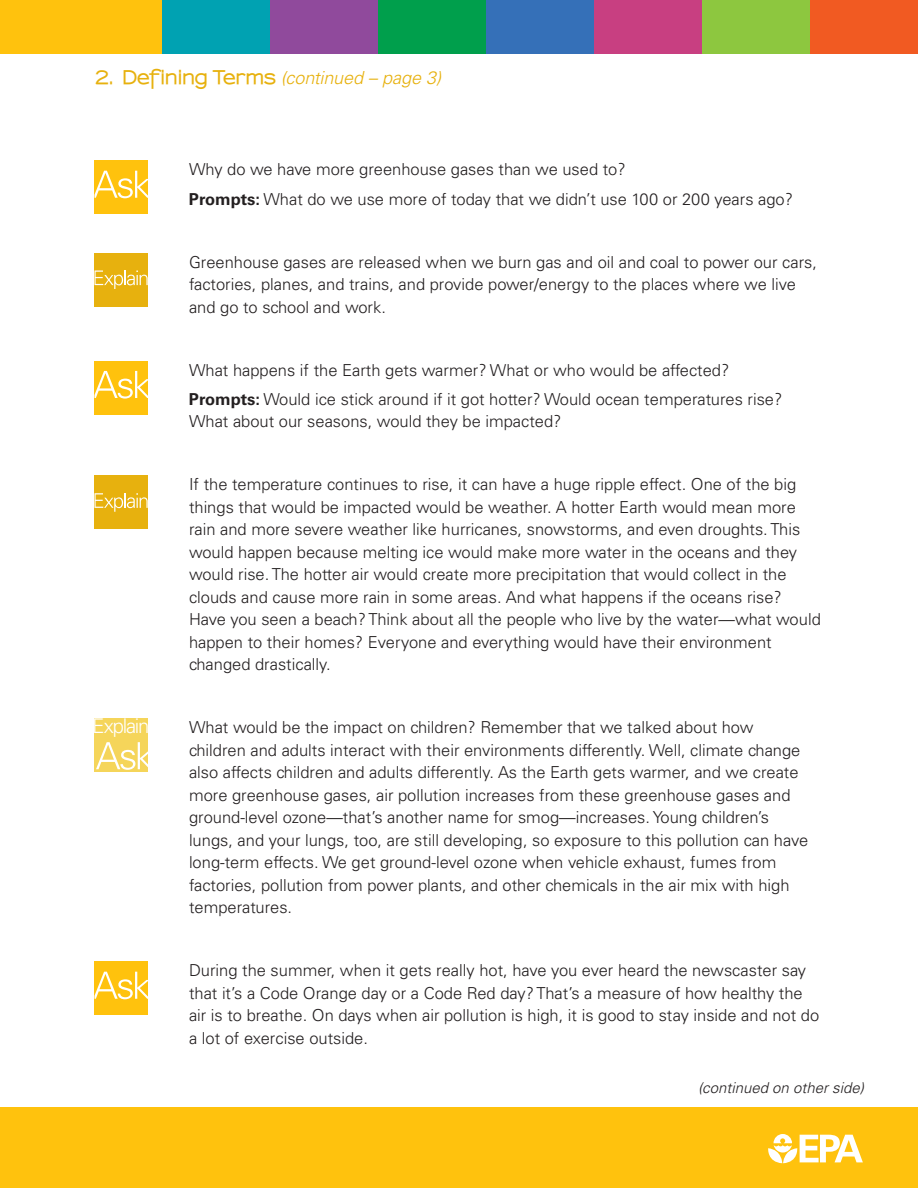
<style>
.page{position:relative;width:918px;height:1188px;background:#fff}
.page>*{position:absolute;margin:0;border:0;box-sizing:border-box;transform-origin:0 0}
.t1{font:300 20.25px "Univers LT Std";letter-spacing:-.06em;color:#fff}
.t2{font:italic 300 18px "Univers LT Std";letter-spacing:-.005em;color:#e7b10e}
.t3{font:300 16.5px/22.5px "Univers LT Std";color:#231f20}
.t4{font:italic 300 15px "Univers LT Std";color:#231f20}
.s1{font-family:"Sansumi";font-weight:800;font-style:normal}
.s2{font-weight:700}
</style>
<div class="page">
<div style="left:0;top:1107px;width:918px;height:81px;background:#ffc20d"></div>
<div style="left:702px;top:0;width:108px;height:54px;background:#8dc73f"></div>
<div style="left:594px;top:0;width:108px;height:54px;background:#c83f81"></div>
<div style="left:486px;top:0;width:108px;height:54px;background:#3570b8"></div>
<div style="left:810px;top:0;width:108px;height:54px;background:#f15a22"></div>
<div style="left:378px;top:0;width:108px;height:54px;background:#009f4c"></div>
<div style="left:270px;top:0;width:108px;height:54px;background:#904a9c"></div>
<div style="left:162px;top:0;width:108px;height:54px;background:#00a2b2"></div>
<div style="left:0;top:0;width:162px;height:54px;background:#ffc20d"></div>
<div style="left:94px;top:160px;width:54px;height:54px;background:#ffc20d"></div>
<svg style="left:94px;top:171px;width:54px;height:27px"></svg>
<div style="left:94px;top:253px;width:54px;height:54px;background:#e7b10e"></div>
<svg style="left:94px;top:270px;width:54px;height:19px"></svg>
<div style="left:94px;top:361px;width:54px;height:54px;background:#ffc20d"></div>
<svg style="left:94px;top:371px;width:54px;height:28px"></svg>
<div style="left:94px;top:476px;width:54px;height:54px;background:#e7b10e"></div>
<svg style="left:94px;top:493px;width:54px;height:19px"></svg>
<div style="left:94px;top:718px;width:54px;height:54px;background:#f5d55a"></div>
<svg style="left:96px;top:742px;width:52px;height:28px"></svg>
<div style="left:94px;top:962px;width:54px;height:54px;background:#ffc20d"></div>
<svg style="left:94px;top:972px;width:54px;height:27px"></svg>
<svg style="left:768px;top:1134px;width:95px;height:29px"></svg>
<p class="t2" style="left:94px;top:67px;width:348px"><span class="s1">2. Defining Terms</span> (continued – page 3)</p>
<p class="t3" style="left:189px;top:158px;width:438px">Why do we have more greenhouse gases than we used to?</p>
<p class="t3" style="left:189px;top:188px;width:606px"><span class="s2">Prompts:</span> What do we use more of today that we didn’t use 100 or 200 years ago?</p>
<p class="t3" style="left:189px;top:251px;width:630px">Greenhouse gases are released when we burn gas and oil and coal to power our cars, factories, planes, and trains, and provide power/energy to the places where we live and go to school and work.</p>
<p class="t3" style="left:189px;top:359px;width:542px">What happens if the Earth gets warmer? What or who would be affected?</p>
<p class="t3" style="left:189px;top:388px;width:595px"><span class="s2">Prompts:</span> Would ice stick around if it got hotter? Would ocean temperatures rise?<br>What about our seasons, would they be impacted?</p>
<p class="t3" style="left:189px;top:473px;width:633px">If the temperature continues to rise, it can have a huge ripple effect. One of the big things that would be impacted would be weather. A hotter Earth would mean more rain and more severe weather like hurricanes, snowstorms, and even droughts. This would happen because melting ice would make more water in the oceans and they would rise. The hotter air would create more precipitation that would collect in the clouds and cause more rain in some areas. And what happens if the oceans rise?<br>Have you seen a beach? Think about all the people who live by the water—what would happen to their homes? Everyone and everything would have their environment changed drastically.</p>
<p class="t1" style="left:92px;top:714px;width:59px">Explain</p>
<p class="t3" style="left:189px;top:716px;width:621px">What would be the impact on children? Remember that we talked about how children and adults interact with their environments differently. Well, climate change also affects children and adults differently. As the Earth gets warmer, and we create more greenhouse gases, air pollution increases from these greenhouse gases and ground-level ozone—that’s another name for smog—increases. Young children’s lungs, and your lungs, too, are still developing, so exposure to this pollution can have long-term effects. We get ground-level ozone when vehicle exhaust, fumes from factories, pollution from power plants, and other chemicals in the air mix with high temperatures.</p>
<p class="t3" style="left:189px;top:959px;width:632px">During the summer, when it gets really hot, have you ever heard the newscaster say that it’s a Code Orange day or a Code Red day? That’s a measure of how healthy the air is to breathe. On days when air pollution is high, it is good to stay inside and not do a lot of exercise outside.</p>
<p class="t4" style="left:698px;top:1078px;width:167px">(continued on other side)</p>
</div>
